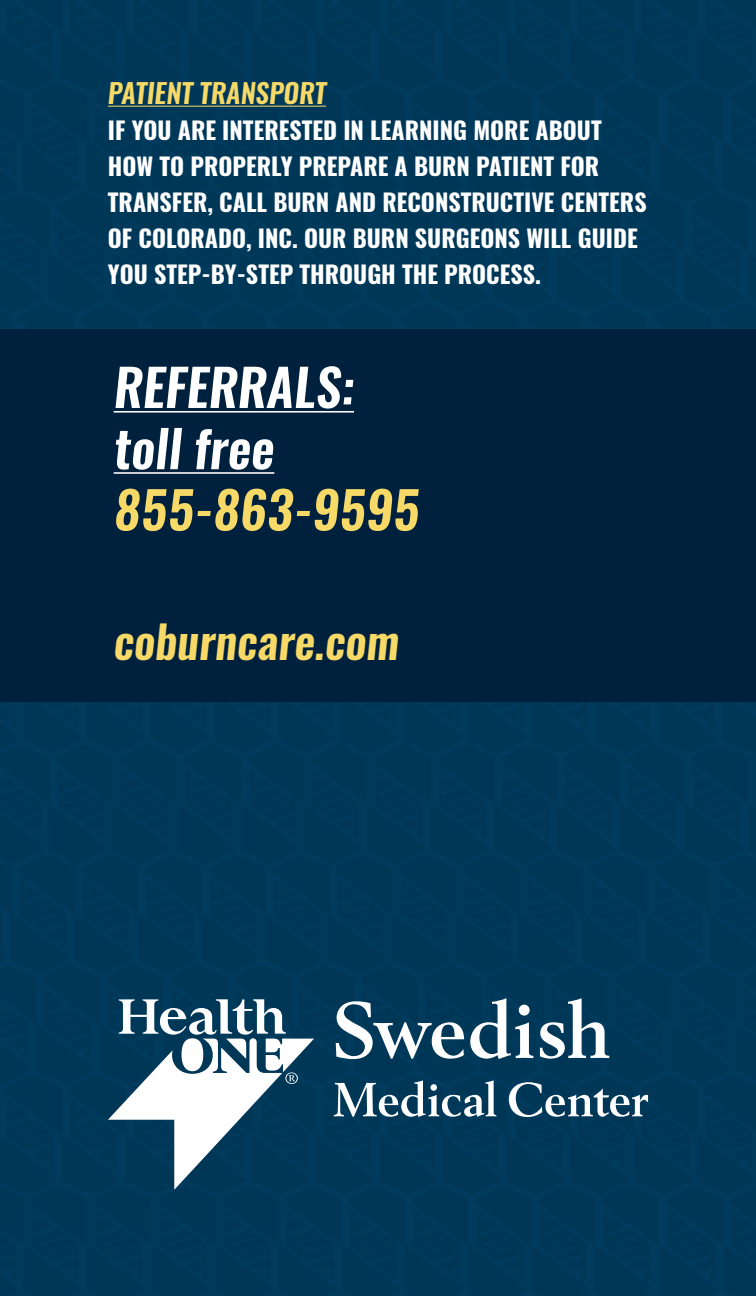
<style>
.page{position:relative;width:756px;height:1296px;background:#003757}
.page>*{position:absolute;margin:0;border:0;box-sizing:border-box;transform-origin:0 0}
.t1{font:italic 600 51px "Oswald";color:#fff}
.t2{font:italic 600 51px "Oswald";color:#f7d967}
.t3{font:italic 600 45px "Oswald";color:#f7d967}
.t4{font:italic 600 27px "Oswald";color:#f7d967}
.t5{font:700 24px/36px "Oswald";color:#fff}
</style>
<div class="page">
<hr style="left:108px;top:106px;width:218px;height:1px;background:#f7d967">
<div style="left:0;top:329px;width:756px;height:373px;background:#00213d"></div>
<hr style="left:114px;top:411px;width:240px;height:2px;background:#fff">
<hr style="left:114px;top:472px;width:160px;height:2px;background:#fff">
<svg style="left:108px;top:999px;width:206px;height:191px"></svg>
<svg style="left:336px;top:1001px;width:128px;height:58px"></svg>
<svg style="left:470px;top:998px;width:63px;height:61px"></svg>
<svg style="left:540px;top:998px;width:69px;height:61px"></svg>
<svg style="left:334px;top:1080px;width:162px;height:37px"></svg>
<svg style="left:509px;top:1082px;width:139px;height:35px"></svg>
<p class="t4" style="left:108px;top:74px;width:220px">PATIENT TRANSPORT</p>
<p class="t5" style="left:108px;top:113px;width:495px">IF YOU ARE INTERESTED IN LEARNING MORE ABOUT</p>
<p class="t5" style="left:108px;top:149px;width:493px">HOW TO PROPERLY PREPARE A BURN PATIENT FOR</p>
<p class="t5" style="left:108px;top:185px;width:540px">TRANSFER, CALL BURN AND RECONSTRUCTIVE CENTERS<br>OF COLORADO, INC. OUR BURN SURGEONS WILL GUIDE<br>YOU STEP-BY-STEP THROUGH THE PROCESS.</p>
<p class="t1" style="left:114px;top:352px;width:242px">REFERRALS:</p>
<p class="t1" style="left:114px;top:413px;width:162px">toll free</p>
<p class="t2" style="left:114px;top:474px;width:307px">855-863-9595</p>
<p class="t3" style="left:114px;top:610px;width:287px">coburncare.com</p>
</div>
